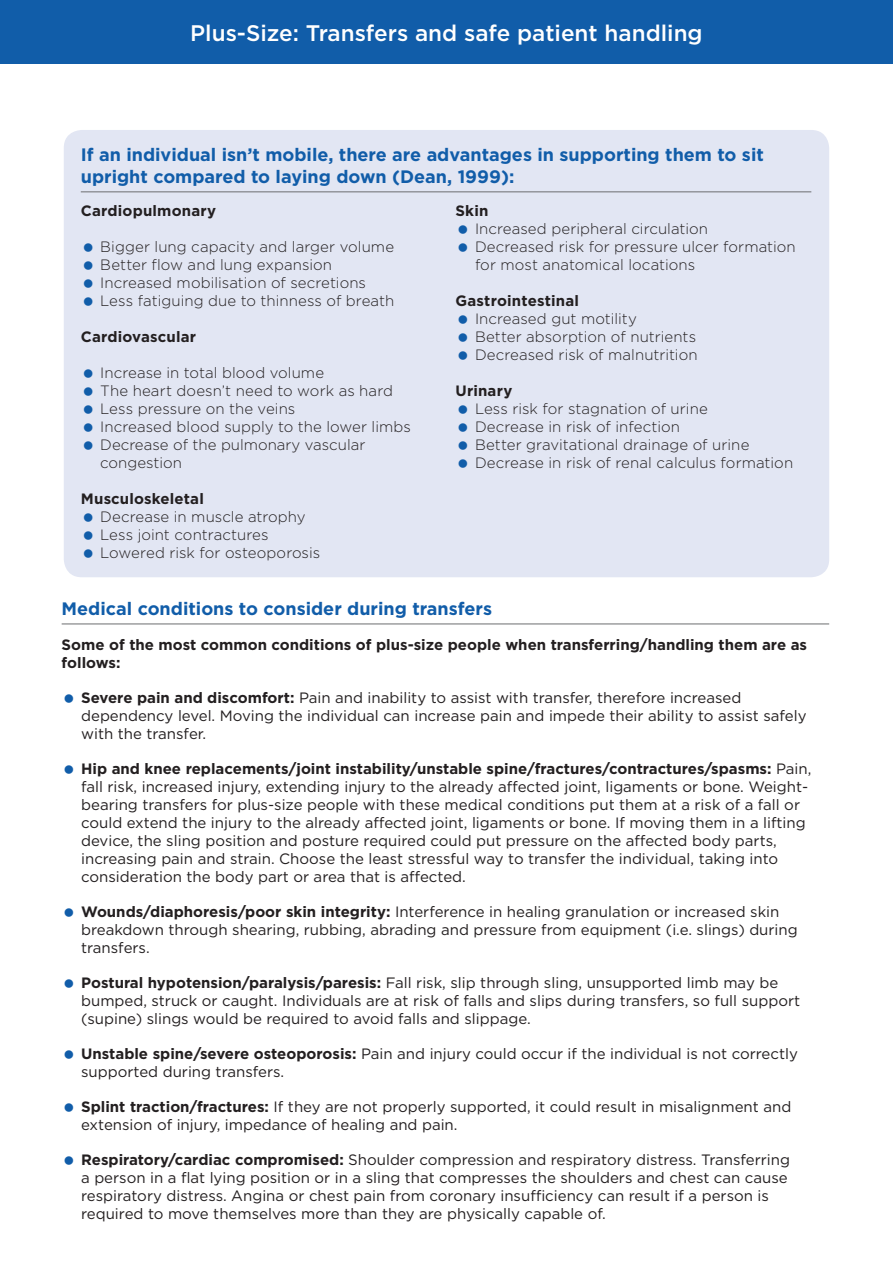
<style>
.page{position:relative;width:893px;height:1263px;background:#fff}
.page>*{position:absolute;margin:0;border:0;box-sizing:border-box;transform-origin:0 0}
.titel{font:500 22.5px "Gotham";color:#fff}
.überschrift{font:700 18px/21.6px "Gotham";color:#115da9}
.text{font:15px/18px "Gotham";color:#231f20}
.text-2{font:300 15px/18px "Gotham";color:#231f20}
.text-3{font:700 15px/18px "Gotham";color:#231f20}
.s1{font-weight:700}
</style>
<div class="page">
<div style="left:0;top:0;width:893px;height:64px;background:#115da9"></div>
<div style="left:64px;top:130px;width:765px;height:447px;background:#e2e6f3;border-radius:18px"></div>
<hr style="left:81px;top:191px;width:730px;height:1px;background:#6c6d70">
<hr style="left:62px;top:623px;width:767px;height:1px;background:#6c6d70">
<p class="titel" style="left:190px;top:18px;width:514px">Plus-Size: Transfers and safe patient handling</p>
<p class="überschrift" style="left:81px;top:144px;width:685px">If an individual isn’t mobile, there are advantages in supporting them to sit upright compared to laying down (Dean, 1999):</p>
<p class="text-3" style="left:81px;top:202px;width:137px">Cardiopulmonary</p>
<p class="text-2" style="left:100px;top:237px;width:295px">Bigger lung capacity and larger volume</p>
<p class="text-2" style="left:100px;top:255px;width:233px">Better flow and lung expansion</p>
<p class="text-2" style="left:100px;top:273px;width:267px">Increased mobilisation of secretions</p>
<p class="text-2" style="left:100px;top:291px;width:295px">Less fatiguing due to thinness of breath</p>
<p class="text-3" style="left:81px;top:328px;width:117px">Cardiovascular</p>
<p class="text-2" style="left:100px;top:363px;width:225px">Increase in total blood volume</p>
<p class="text-2" style="left:100px;top:381px;width:294px">The heart doesn’t need to work as hard</p>
<p class="text-2" style="left:100px;top:399px;width:197px">Less pressure on the veins</p>
<p class="text-2" style="left:100px;top:417px;width:312px">Increased blood supply to the lower limbs</p>
<p class="text-2" style="left:100px;top:435px;width:267px">Decrease of the pulmonary vascular congestion</p>
<p class="text-3" style="left:81px;top:490px;width:125px">Musculoskeletal</p>
<p class="text-2" style="left:100px;top:507px;width:207px">Decrease in muscle atrophy</p>
<p class="text-2" style="left:100px;top:525px;width:170px">Less joint contractures</p>
<p class="text-2" style="left:100px;top:543px;width:221px">Lowered risk for osteoporosis</p>
<p class="text-3" style="left:455px;top:202px;width:34px">Skin</p>
<p class="text-2" style="left:475px;top:219px;width:235px">Increased peripheral circulation</p>
<p class="text-2" style="left:475px;top:237px;width:322px">Decreased risk for pressure ulcer formation for most anatomical locations</p>
<p class="text-3" style="left:455px;top:292px;width:125px">Gastrointestinal</p>
<p class="text-2" style="left:475px;top:309px;width:163px">Increased gut motility</p>
<p class="text-2" style="left:475px;top:327px;width:223px">Better absorption of nutrients</p>
<p class="text-2" style="left:475px;top:345px;width:224px">Decreased risk of malnutrition</p>
<p class="text-3" style="left:455px;top:382px;width:58px">Urinary</p>
<p class="text-2" style="left:475px;top:399px;width:234px">Less risk for stagnation of urine</p>
<p class="text-2" style="left:475px;top:417px;width:207px">Decrease in risk of infection</p>
<p class="text-2" style="left:475px;top:435px;width:276px">Better gravitational drainage of urine</p>
<p class="text-2" style="left:475px;top:453px;width:320px">Decrease in risk of renal calculus formation</p>
<p class="überschrift" style="left:62px;top:598px;width:432px">Medical conditions to consider during transfers</p>
<p class="text-3" style="left:62px;top:636px;width:747px">Some of the most common conditions of plus-size people when transferring/handling them are as follows:</p>
<p class="text" style="left:81px;top:688px;width:727px"><span class="s1">Severe pain and discomfort:</span> Pain and inability to assist with transfer, therefore increased dependency level. Moving the individual can increase pain and impede their ability to assist safely with the transfer.</p>
<p class="text" style="left:81px;top:759px;width:732px"><span class="s1">Hip and knee replacements/joint instability/unstable spine/fractures/contractures/spasms:</span> Pain, fall risk, increased injury, extending injury to the already affected joint, ligaments or bone. Weight&shy;bearing transfers for plus-size people with these medical conditions put them at a risk of a fall or could extend the injury to the already affected joint, ligaments or bone. If moving them in a lifting device, the sling position and posture required could put pressure on the affected body parts, increasing pain and strain. Choose the least stressful way to transfer the individual, taking into consideration the body part or area that is affected.</p>
<p class="text" style="left:81px;top:902px;width:718px"><span class="s1">Wounds/diaphoresis/poor skin integrity:</span> Interference in healing granulation or increased skin breakdown through shearing, rubbing, abrading and pressure from equipment (i.e. slings) during transfers.</p>
<p class="text" style="left:81px;top:973px;width:720px"><span class="s1">Postural hypotension/paralysis/paresis:</span> Fall risk, slip through sling, unsupported limb may be bumped, struck or caught. Individuals are at risk of falls and slips during transfers, so full support (supine) slings would be required to avoid falls and slippage.</p>
<p class="text" style="left:81px;top:1044px;width:718px"><span class="s1">Unstable spine/severe osteoporosis:</span> Pain and injury could occur if the individual is not correctly supported during transfers.</p>
<p class="text" style="left:81px;top:1097px;width:712px"><span class="s1">Splint traction/fractures:</span> If they are not properly supported, it could result in misalignment and extension of injury, impedance of healing and pain.</p>
<p class="text" style="left:81px;top:1150px;width:710px"><span class="s1">Respiratory/cardiac compromised:</span> Shoulder compression and respiratory distress. Transferring a person in a flat lying position or in a sling that compresses the shoulders and chest can cause respiratory distress. Angina or chest pain from coronary insufficiency can result if a person is required to move themselves more than they are physically capable of.</p>
</div>
